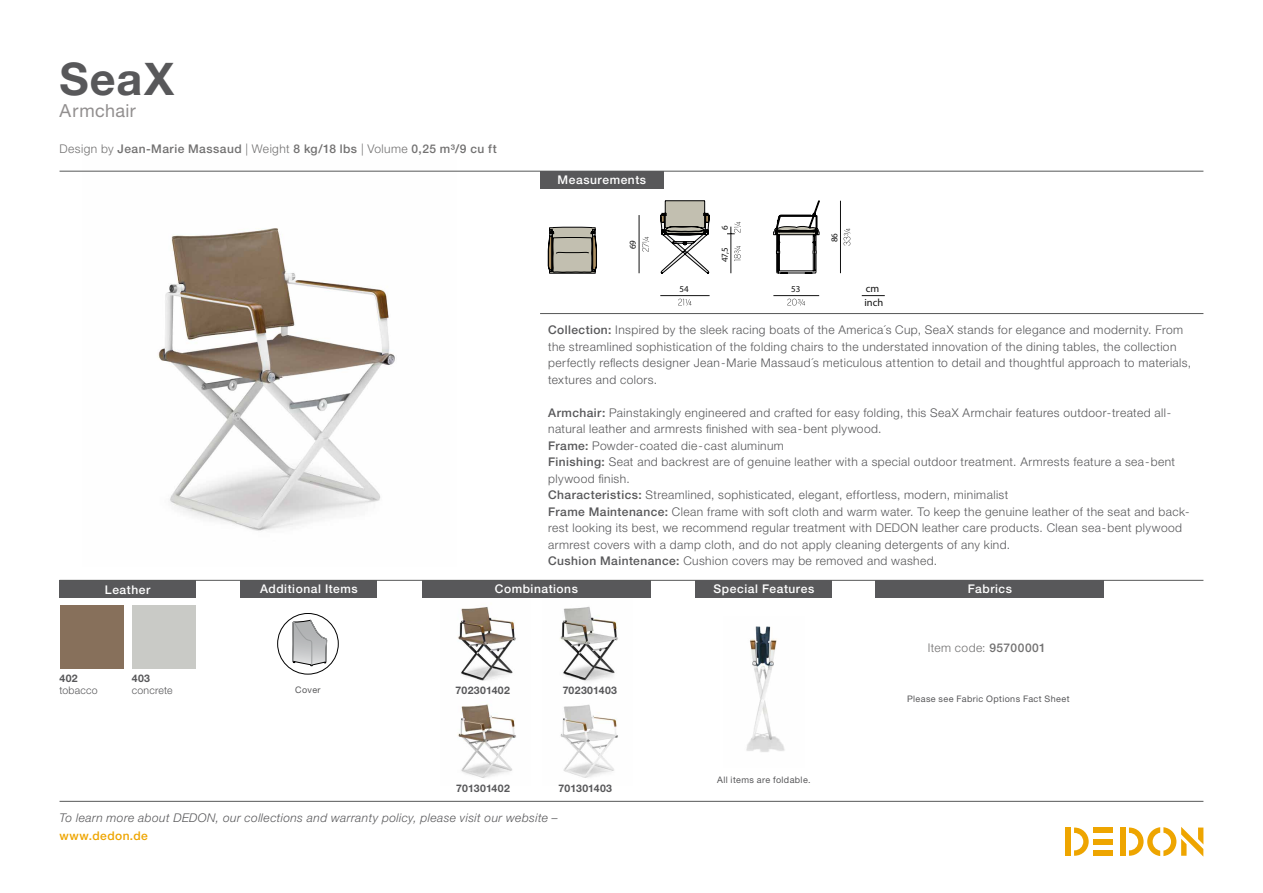
<style>
.page{position:relative;width:1263px;height:893px;background:#fff}
.page>*{position:absolute;margin:0;border:0;box-sizing:border-box;transform-origin:0 0}
.t1{font:700 45px "Helvetica Neue LT";color:#58585a}
.t2{font:18px "Helvetica Neue LT";letter-spacing:.02em;color:#928f8f}
.t3{font:300 12px/16.5px "Helvetica Neue LT";letter-spacing:.035em;color:#58585a}
.t4{font:italic 300 12px "Helvetica Neue LT";letter-spacing:.035em;color:#58585a}
.t5{font:500 12px "Helvetica Neue LT";letter-spacing:.045em;color:#fff}
.t6{font:500 12px "Helvetica Neue LT";letter-spacing:.04em;color:#727171}
.t7{font:300 12px "Helvetica Neue LT";letter-spacing:.035em;color:#727171}
.t8{font:500 12px "Helvetica Neue LT";letter-spacing:.035em;color:#eea500}
.t9{font:700 10.5px "Helvetica Neue LT";letter-spacing:.03em;color:#58585a}
.t10{font:700 10.5px "Helvetica Neue LT";letter-spacing:.01em;color:#58585a}
.t11{font:300 10.5px "Helvetica Neue LT";letter-spacing:.02em;color:#58585a}
.t12{font:10.5px/13.2px "Myriad Pro";color:#121212}
.t13{font:9px "Helvetica Neue LT";letter-spacing:.045em;color:#58585a}
.t14{font:9px "Myriad Pro";color:#121212}
.s1{font-weight:300}
.s2{font-weight:500}
</style>
<div class="page">
<div style="left:1120px;top:827px;width:5px;height:29px;background:#eea500"></div>
<div style="left:1094px;top:827px;width:19px;height:6px;background:#eea500"></div>
<div style="left:1094px;top:850px;width:19px;height:6px;background:#eea500"></div>
<div style="left:1094px;top:839px;width:19px;height:5px;background:#eea500"></div>
<svg style="left:1074px;top:827px;width:15px;height:29px"></svg>
<div style="left:1065px;top:827px;width:6px;height:29px;background:#eea500"></div>
<svg style="left:1129px;top:827px;width:74px;height:29px"></svg>
<hr style="left:60px;top:801px;width:1143px;height:1px;background:#565757">
<img style="left:457px;top:704px;width:59px;height:74px">
<img style="left:560px;top:704px;width:58px;height:74px">
<img style="left:440px;top:597px;width:91px;height:84px">
<img style="left:542px;top:597px;width:91px;height:84px">
<div style="left:132px;top:606px;width:64px;height:63px;background:#c9cac6"></div>
<div style="left:60px;top:605px;width:64px;height:64px;background:#87705b"></div>
<img style="left:83px;top:170px;width:374px;height:361px">
<div style="left:241px;top:580px;width:136px;height:17px;background:#58585a"></div>
<div style="left:422px;top:580px;width:229px;height:17px;background:#58585a"></div>
<div style="left:60px;top:580px;width:136px;height:18px;background:#58585a"></div>
<hr style="left:60px;top:580px;width:1143px;height:1px;background:#565757">
<hr style="left:60px;top:171px;width:1143px;height:1px;background:#565757">
<hr style="left:540px;top:313px;width:663px;height:1px;background:#565757">
<div style="left:540px;top:171px;width:124px;height:17px;background:#58585a"></div>
<div style="left:277px;top:613px;width:61px;height:61px;border:1px solid #000;border-radius:50%"></div>
<svg style="left:292px;top:620px;width:35px;height:46px"></svg>
<svg style="left:862px;top:295px;width:23px;height:1px"></svg>
<svg style="left:787px;top:299px;width:18px;height:7px"></svg>
<hr style="left:773px;top:295px;width:46px;height:1px;background:#121212">
<svg style="left:843px;top:228px;width:7px;height:18px"></svg>
<hr style="left:840px;top:201px;width:1px;height:72px;background:#121212">
<svg style="left:734px;top:246px;width:7px;height:15px"></svg>
<hr style="left:731px;top:234px;width:1px;height:39px;background:#121212">
<svg style="left:727px;top:222px;width:14px;height:13px"></svg>
<svg style="left:642px;top:237px;width:7px;height:15px"></svg>
<hr style="left:639px;top:215px;width:1px;height:58px;background:#121212">
<svg style="left:678px;top:299px;width:13px;height:7px"></svg>
<hr style="left:660px;top:295px;width:49px;height:1px;background:#121212">
<svg style="left:773px;top:200px;width:46px;height:74px"></svg>
<svg style="left:660px;top:200px;width:50px;height:74px"></svg>
<svg style="left:548px;top:227px;width:49px;height:47px;background:#979386"></svg>
<div style="left:876px;top:580px;width:228px;height:17px;background:#58585a"></div>
<img style="left:746px;top:626px;width:39px;height:126px">
<div style="left:696px;top:580px;width:136px;height:17px;background:#58585a"></div>
<h1 class="t1" style="left:60px;top:51px;width:116px">SeaX</h1>
<h2 class="t2" style="left:60px;top:100px;width:78px">Armchair</h2>
<p class="t6" style="left:60px;top:142px;width:439px"><span class="s1">Design by</span> Jean-Marie Massaud <span class="s1">| Weight</span> 8 kg/18 lbs <span class="s1">| Volume</span> 0,25 m³/9 cu ft</p>
<p class="t5" style="left:558px;top:173px;width:90px">Measurements</p>
<p class="t14" style="left:627px;top:249px;width:11px;rotate:-90deg">69</p>
<p class="t14" style="left:680px;top:284px;width:11px">54</p>
<p class="t14" style="left:719px;top:230px;width:6px;rotate:-90deg">6</p>
<p class="t14" style="left:719px;top:262px;width:17px;rotate:-90deg">47,5</p>
<p class="t14" style="left:791px;top:284px;width:11px">53</p>
<p class="t14" style="left:829px;top:242px;width:11px;rotate:-90deg">86</p>
<p class="t12" style="left:864px;top:282px;width:20px">cm inch</p>
<p class="t3" style="left:548px;top:321px;width:645px"><span class="s2">Collection:</span> Inspired by the sleek racing boats of the America´s Cup, SeaX stands for elegance and modernity. From the streamlined sophistication of the folding chairs to the understated innovation of the dining tables, the collection perfectly reflects designer Jean-Marie Massaud´s meticulous attention to detail and thoughtful approach to materials, textures and colors.</p>
<p class="t3" style="left:548px;top:404px;width:643px"><span class="s2">Armchair:</span> Painstakingly engineered and crafted for easy folding, this SeaX Armchair features outdoor-treated all&shy;natural leather and armrests finished with sea-bent plywood.<br><span class="s2">Frame:</span> Powder-coated die-cast aluminum<br><span class="s2">Finishing:</span> Seat and backrest are of genuine leather with a special outdoor treatment. Armrests feature a sea-bent plywood finish.<br><span class="s2">Characteristics:</span> Streamlined, sophisticated, elegant, effortless, modern, minimalist<br><span class="s2">Frame Maintenance:</span> Clean frame with soft cloth and warm water. To keep the genuine leather of the seat and back&shy;rest looking its best, we recommend regular treatment with DEDON leather care products. Clean sea-bent plywood armrest covers with a damp cloth, and do not apply cleaning detergents of any kind.<br><span class="s2">Cushion Maintenance:</span> Cushion covers may be removed and washed.</p>
<p class="t5" style="left:105px;top:582px;width:47px">Leather</p>
<p class="t5" style="left:260px;top:582px;width:99px">Additional Items</p>
<p class="t5" style="left:495px;top:582px;width:85px">Combinations</p>
<p class="t9" style="left:60px;top:671px;width:20px">402</p>
<p class="t11" style="left:60px;top:684px;width:40px">tobacco</p>
<p class="t9" style="left:132px;top:671px;width:20px">403</p>
<p class="t11" style="left:132px;top:684px;width:42px">concrete</p>
<p class="t13" style="left:295px;top:684px;width:27px">Cover</p>
<p class="t9" style="left:456px;top:684px;width:56px">702301402</p>
<p class="t9" style="left:563px;top:684px;width:56px">702301403</p>
<p class="t10" style="left:456px;top:782px;width:55px">701301402</p>
<p class="t10" style="left:558px;top:782px;width:55px">701301403</p>
<p class="t4" style="left:60px;top:811px;width:500px">To learn more about DEDON, our collections and warranty policy, please visit our website –</p>
<p class="t8" style="left:60px;top:829px;width:90px">www.dedon.de</p>
<p class="t5" style="left:713px;top:582px;width:102px">Special Features</p>
<p class="t13" style="left:717px;top:775px;width:95px">All items are foldable.</p>
<p class="t5" style="left:968px;top:582px;width:46px">Fabrics</p>
<p class="t7" style="left:928px;top:640px;width:120px">Item code: <span class="s2">95700001</span></p>
<p class="t13" style="left:907px;top:693px;width:164px">Please see Fabric Options Fact Sheet</p>
</div>
